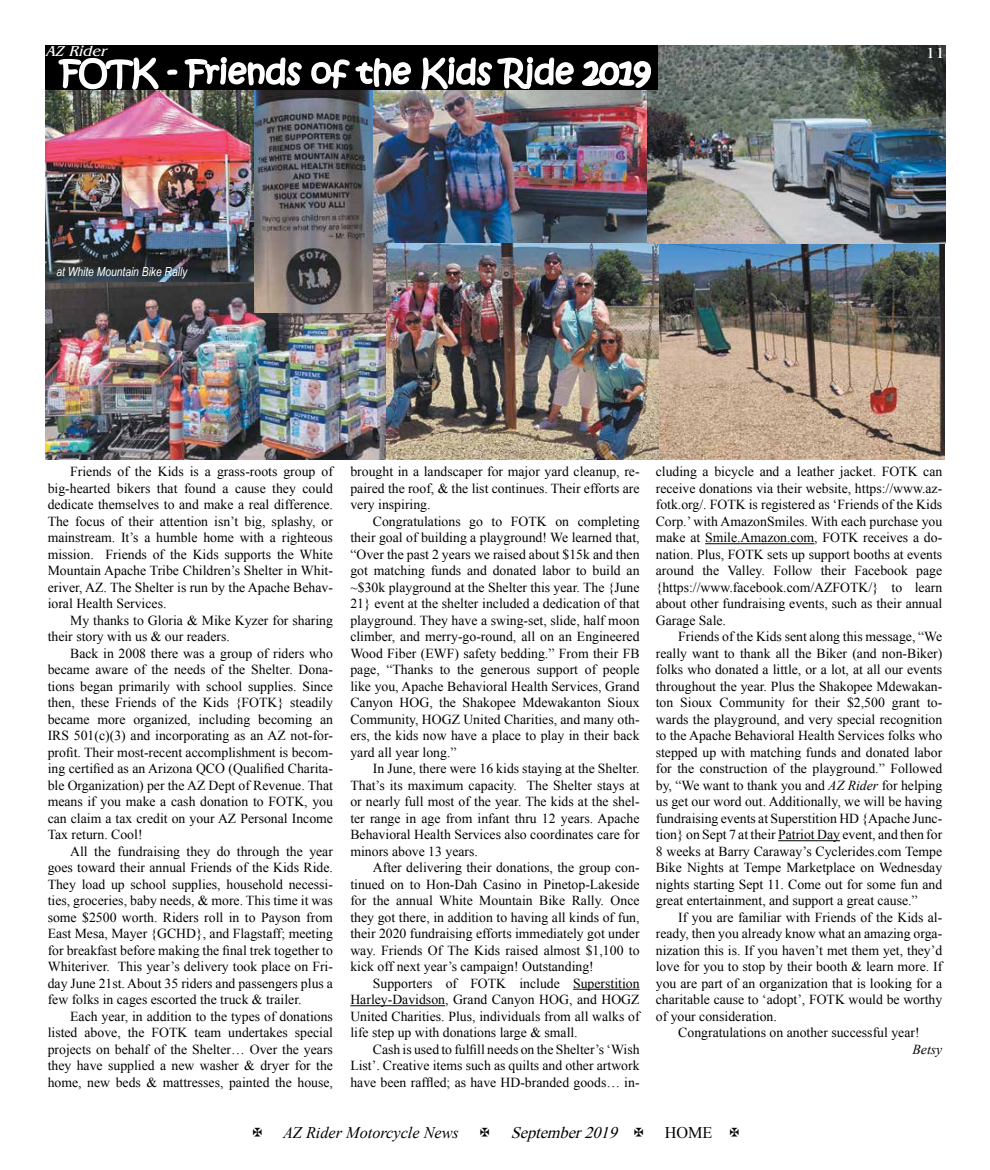
<style>
.page{position:relative;width:990px;height:1170px;background:#fff}
.page>*{position:absolute;margin:0;border:0;box-sizing:border-box;transform-origin:0 0}
.t1{font:32.5px "Kristen ITC";color:#fff}
.t2{font:italic 16.25px "Times New Roman";color:#000}
.t3{font:italic 16.25px "Times New Roman";color:#000}
.t4{font:16.25px "Times New Roman";color:#000}
.t5{font:italic 15px "Benguiat";color:#fff}
.t6{font:15px "Benguiat";color:#fff}
.t7{font:13.75px/16.5px "Times New Roman";color:#000;text-align:justify}
.t8{font:italic 13.75px "Times New Roman";color:#000}
.t9{font:italic 12.5px "Arial Narrow";color:#fff}
.s1{font-style:italic}
</style>
<div class="page">
<img style="left:659px;top:243px;width:286px;height:217px">
<img style="left:45px;top:243px;width:342px;height:217px">
<img style="left:387px;top:243px;width:272px;height:217px">
<hr style="left:573px;top:989px;width:67px;height:1px;background:#000">
<hr style="left:350px;top:1005px;width:95px;height:1px;background:#000">
<hr style="left:705px;top:543px;width:109px;height:1px;background:#000">
<hr style="left:778px;top:840px;width:62px;height:1px;background:#000">
<img style="left:372px;top:90px;width:276px;height:153px">
<img style="left:45px;top:90px;width:209px;height:191px">
<img style="left:254px;top:90px;width:118px;height:223px">
<img style="left:648px;top:45px;width:297px;height:198px">
<div style="left:45px;top:45px;width:612px;height:45px;background:#000"></div>
<svg style="left:58px;top:57px;width:102px;height:45px"></svg>
<svg style="left:167px;top:69px;width:11px;height:6px"></svg>
<svg style="left:184px;top:57px;width:118px;height:32px"></svg>
<svg style="left:311px;top:58px;width:100px;height:31px"></svg>
<svg style="left:421px;top:57px;width:154px;height:45px"></svg>
<svg style="left:582px;top:61px;width:70px;height:27px"></svg>
<p class="t5" style="left:45px;top:43px;width:67px">AZ Rider</p>
<p class="t6" style="left:926px;top:44px;width:21px">11</p>
<h1 class="t1" style="left:61px;top:51px;width:592px">FOTK - Friends of the Kids Ride 2019</h1>
<p class="t9" style="left:56px;top:263px;width:133px">at White Mountain Bike Rally</p>
<p class="t7" style="left:48px;top:463px;width:287px;text-indent:22px">Friends of the Kids is a grass-roots group of big-hearted bikers that found a cause they could dedicate themselves to and make a real difference.<br>The focus of their attention isn’t big, splashy, or mainstream. It’s a humble home with a righteous mission. Friends of the Kids supports the White Mountain Apache Tribe Children’s Shelter in Whit&shy;eriver, AZ. The Shelter is run by the Apache Behav&shy;ioral Health Services.</p>
<p class="t7" style="left:48px;top:612px;width:287px;text-indent:22px">My thanks to Gloria &amp; Mike Kyzer for sharing their story with us &amp; our readers.</p>
<p class="t7" style="left:48px;top:645px;width:287px;text-indent:22px">Back in 2008 there was a group of riders who became aware of the needs of the Shelter. Dona&shy;tions began primarily with school supplies. Since then, these Friends of the Kids {FOTK} steadily became more organized, including becoming an IRS 501(c)(3) and incorporating as an AZ not-for&shy;profit. Their most-recent accomplishment is becom&shy;ing certified as an Arizona QCO (Qualified Charita&shy;ble Organization) per the AZ Dept of Revenue. That means if you make a cash donation to FOTK, you can claim a tax credit on your AZ Personal Income Tax return. Cool!</p>
<p class="t7" style="left:48px;top:843px;width:287px;text-indent:22px">All the fundraising they do through the year goes toward their annual Friends of the Kids Ride.<br>They load up school supplies, household necessi&shy;ties, groceries, baby needs, &amp; more. This time it was some $2500 worth. Riders roll in to Payson from East Mesa, Mayer {GCHD}, and Flagstaff; meeting for breakfast before making the final trek together to Whiteriver. This year’s delivery took place on Fri&shy;day June 21st. About 35 riders and passengers plus a few folks in cages escorted the truck &amp; trailer.</p>
<p class="t7" style="left:48px;top:1008px;width:287px;text-indent:22px">Each year, in addition to the types of donations listed above, the FOTK team undertakes special projects on behalf of the Shelter… Over the years they have supplied a new washer &amp; dryer for the home, new beds &amp; mattresses, painted the house,</p>
<p class="t7" style="left:350px;top:463px;width:291px">brought in a landscaper for major yard cleanup, re&shy;paired the roof, &amp; the list continues. Their efforts are very inspiring.</p>
<p class="t7" style="left:350px;top:513px;width:291px;text-indent:22px">Congratulations go to FOTK on completing their goal of building a playground! We learned that, “Over the past 2 years we raised about $15k and then got matching funds and donated labor to build an ~$30k playground at the Shelter this year. The {June 21} event at the shelter included a dedication of that playground. They have a swing-set, slide, half moon climber, and merry-go-round, all on an Engineered Wood Fiber (EWF) safety bedding.” From their FB page, “Thanks to the generous support of people like you, Apache Behavioral Health Services, Grand Canyon HOG, the Shakopee Mdewakanton Sioux Community, HOGZ United Charities, and many oth&shy;ers, the kids now have a place to play in their back yard all year long.”</p>
<p class="t7" style="left:350px;top:760px;width:291px;text-indent:22px">In June, there were 16 kids staying at the Shelter.<br>That’s its maximum capacity. The Shelter stays at or nearly full most of the year. The kids at the shel&shy;ter range in age from infant thru 12 years. Apache Behavioral Health Services also coordinates care for minors above 13 years.</p>
<p class="t7" style="left:350px;top:859px;width:291px;text-indent:22px">After delivering their donations, the group con&shy;tinued on to Hon-Dah Casino in Pinetop-Lakeside for the annual White Mountain Bike Rally. Once they got there, in addition to having all kinds of fun, their 2020 fundraising efforts immediately got under way. Friends Of The Kids raised almost $1,100 to kick off next year’s campaign! Outstanding!</p>
<p class="t7" style="left:350px;top:975px;width:291px;text-indent:22px">Supporters of FOTK include Superstition Harley-Davidson, Grand Canyon HOG, and HOGZ United Charities. Plus, individuals from all walks of life step up with donations large &amp; small.</p>
<p class="t7" style="left:350px;top:1041px;width:291px;text-indent:22px">Cash is used to fulfill needs on the Shelter’s ‘Wish List’. Creative items such as quilts and other artwork have been raffled; as have HD-branded goods… in-</p>
<p class="t7" style="left:656px;top:463px;width:288px">cluding a bicycle and a leather jacket. FOTK can receive donations via their website, https://www.az&shy;fotk.org/. FOTK is registered as ‘Friends of the Kids Corp.’ with AmazonSmiles. With each purchase you make at Smile.Amazon.com, FOTK receives a do&shy;nation. Plus, FOTK sets up support booths at events around the Valley. Follow their Facebook page {https://www.facebook.com/AZFOTK/} to learn about other fundraising events, such as their annual Garage Sale.</p>
<p class="t7" style="left:656px;top:628px;width:288px;text-indent:22px">Friends of the Kids sent along this message, “We really want to thank all the Biker (and non-Biker) folks who donated a little, or a lot, at all our events throughout the year. Plus the Shakopee Mdewakan&shy;ton Sioux Community for their $2,500 grant to&shy;wards the playground, and very special recognition to the Apache Behavioral Health Services folks who stepped up with matching funds and donated labor for the construction of the playground.” Followed by, “We want to thank you and <span class="s1">AZ Rider</span> for helping us get our word out. Additionally, we will be having fundraising events at Superstition HD {Apache Junc&shy;tion} on Sept 7 at their Patriot Day event, and then for 8 weeks at Barry Caraway’s Cyclerides.com Tempe Bike Nights at Tempe Marketplace on Wednesday nights starting Sept 11. Come out for some fun and great entertainment, and support a great cause.”</p>
<p class="t7" style="left:678px;top:909px;width:266px">If you are familiar with Friends of the Kids al-</p>
<p class="t7" style="left:656px;top:925px;width:288px">ready, then you already know what an amazing orga-</p>
<p class="t7" style="left:656px;top:942px;width:288px">nization this is. If you haven’t met them yet, they’d</p>
<p class="t7" style="left:656px;top:958px;width:288px">love for you to stop by their booth &amp; learn more. If</p>
<p class="t7" style="left:656px;top:975px;width:288px">you are part of an organization that is looking for a</p>
<p class="t7" style="left:656px;top:991px;width:288px">charitable cause to ‘adopt’, FOTK would be worthy</p>
<p class="t7" style="left:656px;top:1008px;width:123px">of your consideration.</p>
<p class="t7" style="left:678px;top:1024px;width:243px">Congratulations on another successful year!</p>
<p class="t8" style="left:913px;top:1040px;width:31px">Betsy</p>
<p class="t2" style="left:283px;top:1121px;width:177px">AZ Rider Motorcycle News</p>
<p class="t3" style="left:511px;top:1121px;width:113px">September2019</p>
<p class="t4" style="left:665px;top:1121px;width:49px">HOME</p>
</div>
